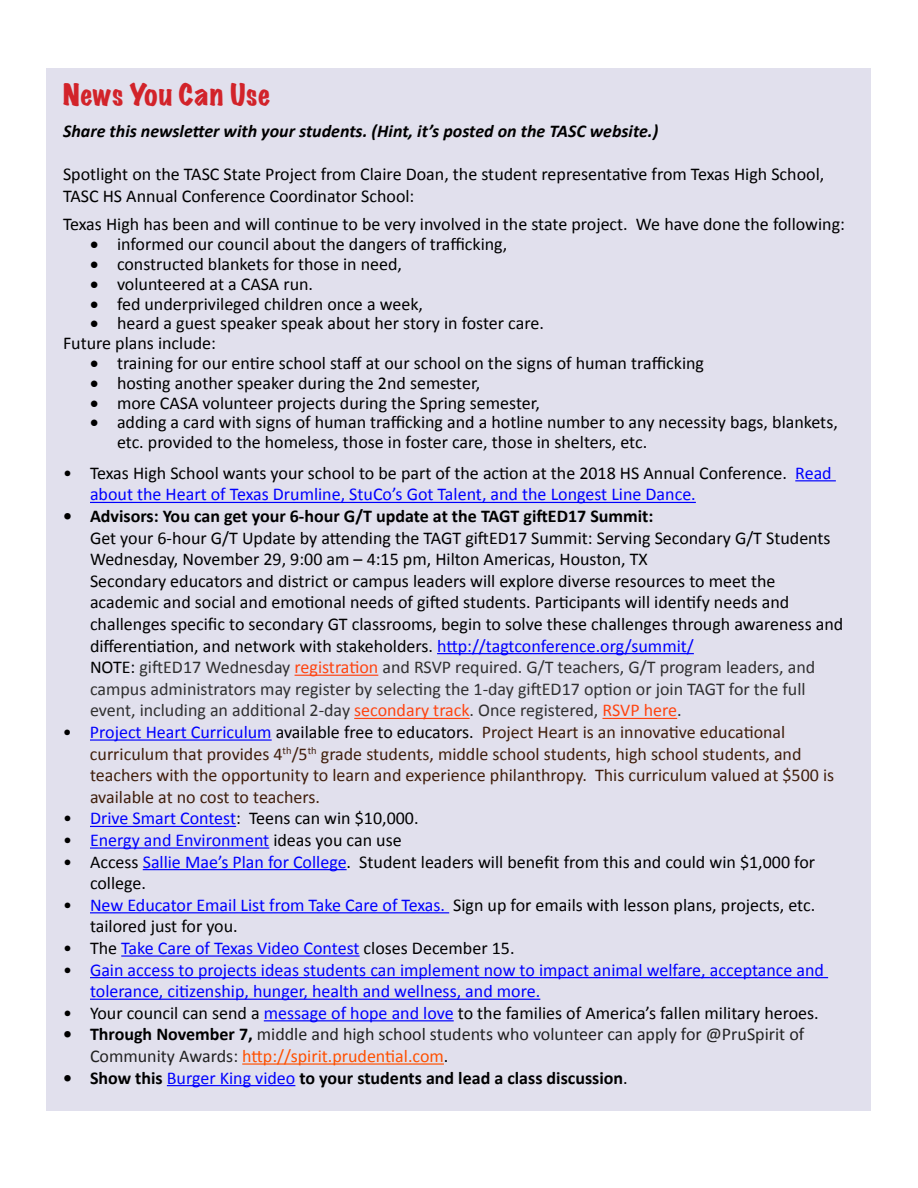
<style>
.page{position:relative;width:918px;height:1188px;background:#fff}
.page>*{position:absolute;margin:0;border:0;box-sizing:border-box;transform-origin:0 0}
.t1{font:expanded 27px "Marker Felt";letter-spacing:.025em;color:#d2232a}
.t2{font:18px/21.6px "Calibri";color:#000}
.t3{font:18px/21.6px "Calibri";color:#401e0b}
.t4{font:18px/21.6px "Calibri";color:#00f}
.t5{font:18px/21.6px "Calibri";color:#222}
.t6{font:700 18px "Calibri";color:#000}
.t7{font:italic 700 18px "Calibri";color:#000}
.s1{color:#00f}
.s2{color:#303030}
.s3{color:#f41}
.s4{color:#000}
.s5{font-weight:700;color:#000}
.s6{color:#ff5000}
.s7{font-weight:400;color:#00f}
.s8{font-weight:400}
</style>
<div class="page">
<div style="left:46px;top:69px;width:825px;height:1042px;background:#e1e0ed"></div>
<hr style="left:795px;top:480px;width:41px;height:1px;background:#00f">
<hr style="left:90px;top:502px;width:606px;height:1px;background:#00f">
<hr style="left:437px;top:653px;width:257px;height:1px;background:#00f">
<hr style="left:295px;top:675px;width:83px;height:1px;background:#f41">
<hr style="left:354px;top:718px;width:116px;height:1px;background:#f41">
<hr style="left:603px;top:718px;width:74px;height:1px;background:#f41">
<hr style="left:90px;top:739px;width:182px;height:2px;background:#00f">
<hr style="left:90px;top:826px;width:146px;height:1px;background:#00f">
<hr style="left:90px;top:847px;width:179px;height:2px;background:#00f">
<hr style="left:143px;top:869px;width:204px;height:1px;background:#00f">
<hr style="left:90px;top:912px;width:359px;height:1px;background:#00f">
<hr style="left:121px;top:955px;width:239px;height:2px;background:#00f">
<hr style="left:90px;top:977px;width:738px;height:1px;background:#00f">
<hr style="left:90px;top:999px;width:450px;height:1px;background:#00f">
<hr style="left:264px;top:1020px;width:190px;height:1px;background:#00f">
<hr style="left:242px;top:1063px;width:202px;height:2px;background:#ff5000">
<hr style="left:167px;top:1085px;width:128px;height:1px;background:#00f">
<h1 class="t1" style="left:63px;top:73px;width:209px">News You Can Use</h1>
<p class="t7" style="left:63px;top:119px;width:597px">Share this newsletter with your students. (Hint, it’s posted on the TASC website.)</p>
<p class="t2" style="left:63px;top:163px;width:763px">Spotlight on the TASC State Project from Claire Doan, the student representative from Texas High School,<br>TASC HS Annual Conference Coordinator School:</p>
<p class="t2" style="left:63px;top:214px;width:784px">Texas High has been and will continue to be very involved in the state project. We have done the following:</p>
<p class="t2" style="left:90px;top:233px;width:419px">• informed our council about the dangers of trafficking,</p>
<p class="t2" style="left:90px;top:253px;width:314px">• constructed blankets for those in need,</p>
<p class="t2" style="left:90px;top:273px;width:225px">• volunteered at a CASA run.</p>
<p class="t2" style="left:90px;top:293px;width:335px">• fed underprivileged children once a week,</p>
<p class="t2" style="left:63px;top:314px;width:482px;line-height:19.8px;text-indent:27px">• heard a guest speaker speak about her story in foster care.<br>Future plans include:</p>
<p class="t2" style="left:90px;top:352px;width:616px">• training for our entire school staff at our school on the signs of human trafficking</p>
<p class="t2" style="left:90px;top:372px;width:392px">• hosting another speaker during the 2nd semester,</p>
<p class="t2" style="left:90px;top:392px;width:452px">• more CASA volunteer projects during the Spring semester,</p>
<p class="t2" style="left:117px;top:413px;width:722px;line-height:19.8px;text-indent:-27px">• adding a card with signs of human trafficking and a hotline number to any necessity bags, blankets, etc. provided to the homeless, those in foster care, those in shelters, etc.</p>
<p class="t2" style="left:90px;top:462px;width:743px;text-indent:-27px">• Texas High School wants your school to be part of the action at the 2018 HS Annual Conference. <span class="s1">Read about the Heart of Texas Drumline, StuCo’s Got Talent, and the Longest Line Dance.</span></p>
<p class="t6" style="left:63px;top:505px;width:592px">• Advisors: You can get your 6-hour G/T update at the TAGT giftED17 Summit:</p>
<p class="t2" style="left:90px;top:527px;width:755px">Get your 6-hour G/T Update by attending the TAGT giftED17 Summit: Serving Secondary G/T Students Wednesday, November 29, 9:00 am – 4:15 pm, Hilton Americas, Houston, TX<br>Secondary educators and district or campus leaders will explore diverse resources to meet the academic and social and emotional needs of gifted students. Participants will identify needs and challenges specific to secondary GT classrooms, begin to solve these challenges through awareness and differentiation, and network with stakeholders. <span class="s1">http://tagtconference.org/summit/<br></span>NOTE: <span class="s2">giftED17 Wednesday</span> <span class="s3">registration</span> <span class="s2">and RSVP required. G/T teachers, G/T program leaders, and campus administrators may register by selecting the 1-day giftED17 option or join TAGT for the full event, including an additional 2-day</span> <span class="s3">secondary track</span><span class="s2">. Once registered,</span> <span class="s3">RSVP here</span><span class="s2">.</span></p>
<p class="t3" style="left:90px;top:721px;width:746px;text-indent:-27px"><span class="s4">•</span> <span class="s1">Project Heart Curriculum</span> <span class="s4">available free to educators.</span> Project Heart is an innovative educational curriculum that provides 4<sup>th</sup>/5<sup>th</sup> grade students, middle school students, high school students, and teachers with the opportunity to learn and experience philanthropy. This curriculum valued at $500 is available at no cost to teachers.</p>
<p class="t2" style="left:63px;top:808px;width:357px">• <span class="s1">Drive Smart Contest</span>: Teens can win $10,000.</p>
<p class="t4" style="left:63px;top:829px;width:340px"><span class="s4">•</span> Energy and Environment <span class="s4">ideas you can use</span></p>
<p class="t2" style="left:90px;top:851px;width:727px;text-indent:-27px">• Access <span class="s1">Sallie Mae’s Plan for College</span>. Student leaders will benefit from this and could win $1,000 for college.</p>
<p class="t2" style="left:90px;top:894px;width:727px;text-indent:-27px">• <span class="s1">New Educator Email List from Take Care of Texas.</span> Sign up for emails with lesson plans, projects, etc. tailored just for you.</p>
<p class="t4" style="left:63px;top:937px;width:453px"><span class="s4">• The</span> Take Care of Texas Video Contest <span class="s4">closes December 15.</span></p>
<p class="t4" style="left:90px;top:959px;width:736px;text-indent:-27px"><span class="s4">•</span> Gain access to projects ideas students can implement now to impact animal welfare, acceptance and tolerance, citizenship, hunger, health and wellness, and more.</p>
<p class="t2" style="left:63px;top:1002px;width:757px">• Your council can send a <span class="s1">message of hope and love</span> to the families of America’s fallen military heroes.</p>
<p class="t5" style="left:90px;top:1024px;width:716px;text-indent:-27px"><span class="s5">• Through November 7,</span> middle and high school students who volunteer can apply for @PruSpirit of<br>Community Awards: <span class="s6">http://spirit.prudential.com</span><span class="s4">.</span></p>
<p class="t6" style="left:63px;top:1066px;width:566px">• Show this <span class="s7">Burger King video</span> to your students and lead a class discussion<span class="s8">.</span></p>
</div>
